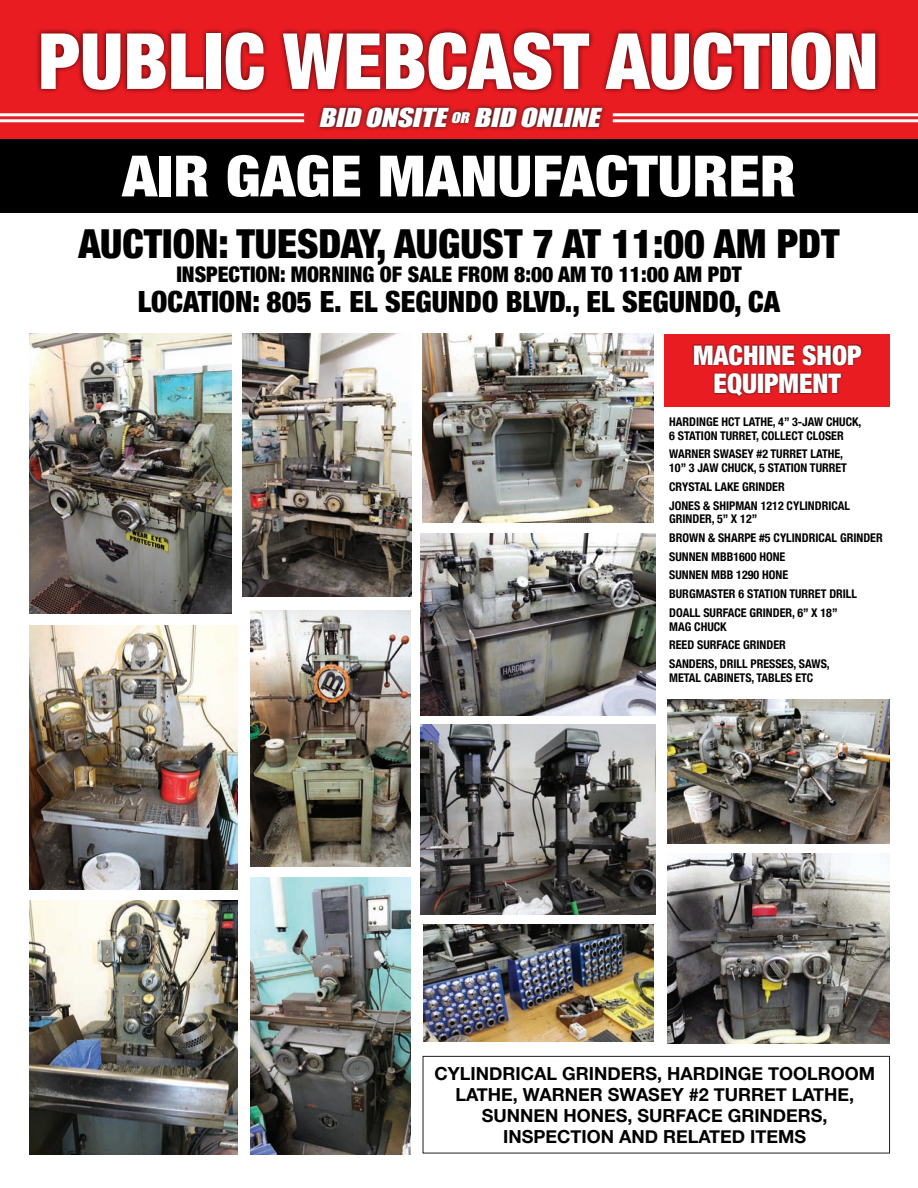
<style>
.page{position:relative;width:918px;height:1188px;background:#fff}
.page>*{position:absolute;margin:0;border:0;box-sizing:border-box;transform-origin:0 0}
.t1{font:900 condensed 77.55px "Helvetica Neue";color:#fff}
.t2{font:900 condensed 57px "Helvetica Neue";color:#fff;scale:1.1 1}
.t3{font:900 condensed 39.9px "Helvetica Neue";color:#000}
.t4{font:900 condensed 29.25px "Helvetica Neue";color:#000}
.t5{font:900 condensed 27px/28.5px "Helvetica Neue";color:#fff;text-align:center}
.t6{font:italic 24px "Impact";color:#fff;scale:1.25 1}
.t7{font:900 condensed 21.45px "Helvetica Neue";color:#000}
.t8{font:700 18px/21px "Helvetica Neue";color:#000;text-align:center}
.t9{font:700 condensed 12px/18.8px "Helvetica Neue";color:#000}
</style>
<div class="page">
<div style="left:0;top:0;width:918px;height:147px;background:#e91c22"></div>
<div style="left:36px;top:27px;width:845px;height:68px;background:#000;opacity:.75"></div>
<svg style="left:317px;top:104px;width:288px;height:27px"></svg>
<hr style="left:613px;top:113px;width:305px;height:3px;background:#fff">
<hr style="left:613px;top:119px;width:305px;height:3px;background:#fff">
<hr style="left:0;top:113px;width:304px;height:3px;background:#fff">
<hr style="left:0;top:119px;width:304px;height:3px;background:#fff">
<div style="left:0;top:139px;width:918px;height:74px;background:#000"></div>
<div style="left:664px;top:334px;width:226px;height:73px;background:#e91c22"></div>
<svg style="left:692px;top:344px;width:171px;height:54px"></svg>
<img style="left:29px;top:334px;width:203px;height:279px">
<img style="left:29px;top:626px;width:209px;height:263px">
<img style="left:29px;top:900px;width:209px;height:255px">
<img style="left:668px;top:699px;width:222px;height:144px">
<img style="left:668px;top:854px;width:222px;height:190px">
<img style="left:251px;top:610px;width:160px;height:256px">
<img style="left:251px;top:878px;width:160px;height:276px">
<img style="left:421px;top:534px;width:235px;height:182px">
<img style="left:421px;top:725px;width:235px;height:190px">
<img style="left:243px;top:334px;width:168px;height:263px">
<img style="left:422px;top:334px;width:232px;height:188px">
<div style="left:423px;top:1056px;width:467px;height:97px;border:1px solid #231f20"></div>
<img style="left:423px;top:924px;width:230px;height:118px">
<h1 class="t1" style="left:38px;top:-2px;width:842px">PUBLIC WEBCAST AUCTION</h1>
<h3 class="t6" style="left:319px;top:99px;width:232px">BID ONSITE<sup>OR</sup> BID ONLINE</h3>
<h2 class="t2" style="left:122px;top:129px;width:614px">AIR GAGE MANUFACTURER</h2>
<h3 class="t3" style="left:78px;top:211px;width:763px">AUCTION: TUESDAY, AUGUST 7 AT 11:00 AM PDT</h3>
<h3 class="t7" style="left:176px;top:257px;width:567px">INSPECTION: MORNING OF SALE FROM 8:00 AM TO 11:00 AM PDT</h3>
<h3 class="t4" style="left:138px;top:277px;width:644px">LOCATION: 805 E. EL SEGUNDO BLVD., EL SEGUNDO, CA</h3>
<h3 class="t5" style="left:693px;top:339px;width:170px">MACHINE SHOP<br>EQUIPMENT</h3>
<p class="t9" style="left:669px;top:414px;width:194px;line-height:13.5px">HARDINGE HCT LATHE, 4” 3-JAW CHUCK,<br>6 STATION TURRET, COLLECT CLOSER</p>
<p class="t9" style="left:669px;top:447px;width:179px;line-height:13.5px">WARNER SWASEY #2 TURRET LATHE,<br>10” 3 JAW CHUCK, 5 STATION TURRET</p>
<p class="t9" style="left:669px;top:476px;width:183px">CRYSTAL LAKE GRINDER<br>JONES &amp; SHIPMAN 1212 CYLINDRICAL</p>
<p class="t9" style="left:669px;top:509px;width:215px">GRINDER, 5” X 12”<br>BROWN &amp; SHARPE #5 CYLINDRICAL GRINDER<br>SUNNEN MBB1600 HONE<br>SUNNEN MBB 1290 HONE<br>BURGMASTER 6 STATION TURRET DRILL<br>DOALL SURFACE GRINDER, 6” X 18”</p>
<p class="t9" style="left:669px;top:616px;width:162px">MAG CHUCK<br>REED SURFACE GRINDER<br>SANDERS, DRILL PRESSES, SAWS,</p>
<p class="t9" style="left:669px;top:667px;width:146px">METAL CABINETS, TABLES ETC</p>
<h3 class="t8" style="left:434px;top:1063px;width:442px">CYLINDRICAL GRINDERS, HARDINGE TOOLROOM LATHE, WARNER SWASEY #2 TURRET LATHE, SUNNEN HONES, SURFACE GRINDERS, INSPECTION AND RELATED ITEMS</h3>
</div>
